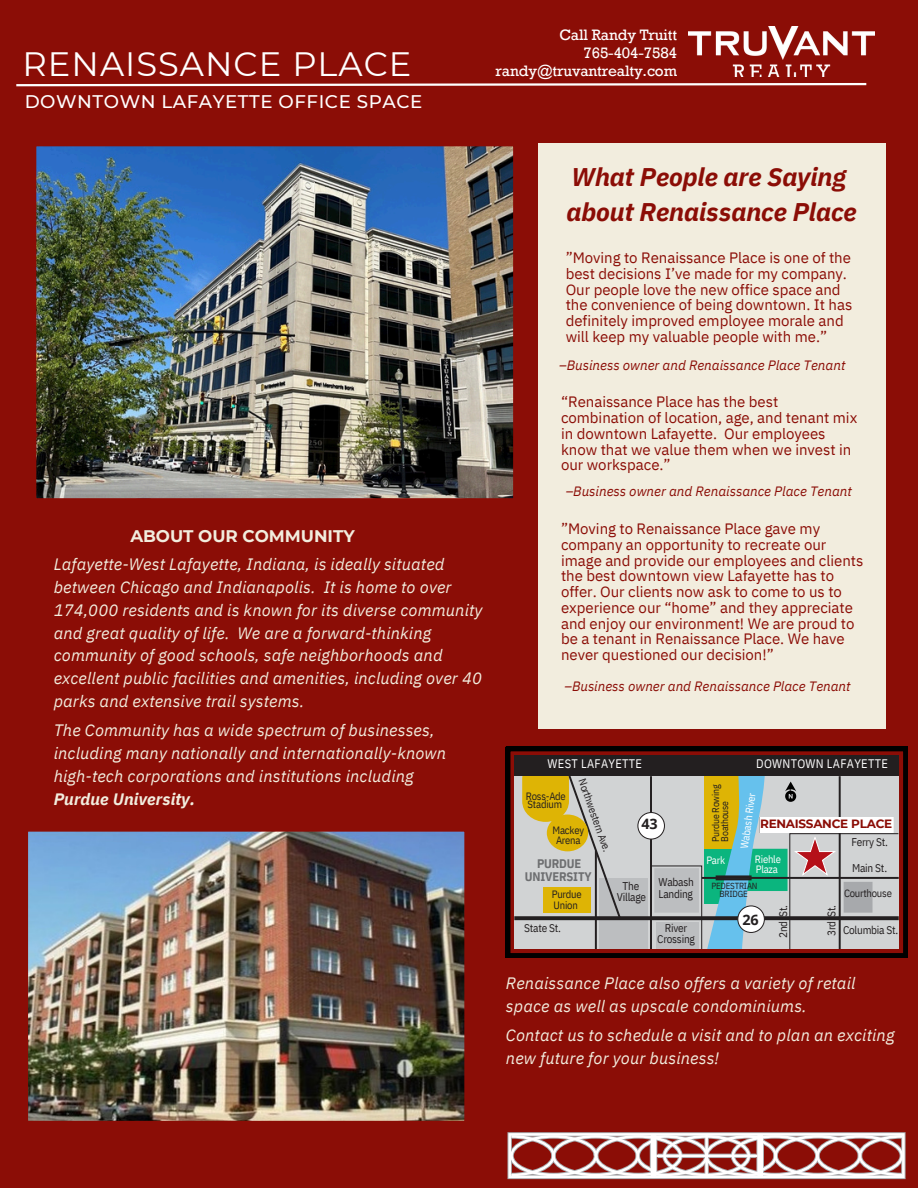
<style>
.page{position:relative;width:918px;height:1188px;background:#8b0d06}
.page>*{position:absolute;margin:0;border:0;box-sizing:border-box;transform-origin:0 0}
.t1{font:33.75px "Montserrat";letter-spacing:.03em;color:#fff}
.t2{font:italic 700 25.5px/34.8px "IBM Plex Sans";letter-spacing:-.005em;color:#8b0d06}
.t3{font:500 18.3px "Montserrat";letter-spacing:.03em;color:#fff}
.t4{font:700 16.8px "Montserrat";letter-spacing:-.005em;color:#f2edde}
.t5{font:italic 16.5px/23px "IBM Plex Sans";letter-spacing:.005em;color:#f2edde}
.t6{font:15.45px/18px "Rockwell Std";letter-spacing:-.01em;color:#fff;text-align:right}
.t7{font:15px/15.8px "IBM Plex Sans";letter-spacing:-.005em;color:#8b0d06}
.t8{font:700 14.4px "Open Sans";color:#231f20}
.t9{font:italic 13.5px "IBM Plex Sans";letter-spacing:-.005em;color:#8b0d06}
.t10{font:12.45px "IBM Plex Sans Cond";letter-spacing:.025em;color:#fff}
.t11{font:700 12.45px/12.5px "IBM Plex Sans Cond";letter-spacing:-.015em;color:#6d6e70;text-align:center}
.t12{font:700 12px "Montserrat";letter-spacing:-.02em;color:#8b0d06}
.t13{font:11.25px "IBM Plex Sans Cond";letter-spacing:-.02em;color:#231f20}
.t14{font:10.65px/7.8px "IBM Plex Sans Cond";letter-spacing:-.02em;color:#231f20}
.t15{font:10.65px/10.6px "IBM Plex Sans Cond";letter-spacing:-.02em;color:#fff}
.t16{font:9.75px "IBM Plex Sans Cond";letter-spacing:-.02em;color:#231f20}
.t17{font:8.85px/7.8px "IBM Plex Sans Cond";letter-spacing:-.02em;color:#231f20;text-align:center}
.s1{font-weight:700}
</style>
<div class="page">
<svg style="left:16px;top:83px;width:851px;height:4px"></svg>
<img style="left:689px;top:26px;width:185px;height:51px">
<div style="left:552px;top:1135px;width:87px;height:41px;border:3px solid #fff;border-radius:50%"></div>
<svg style="left:507px;top:1132px;width:51px;height:48px"></svg>
<div style="left:510px;top:1135px;width:87px;height:41px;border:3px solid #fff;border-radius:50%"></div>
<div style="left:595px;top:1135px;width:87px;height:41px;border:3px solid #fff;border-radius:50%"></div>
<div style="left:774px;top:1135px;width:87px;height:41px;border:3px solid #fff;border-radius:50%"></div>
<svg style="left:855px;top:1132px;width:51px;height:48px"></svg>
<div style="left:816px;top:1135px;width:87px;height:41px;border:3px solid #fff;border-radius:50%"></div>
<div style="left:732px;top:1135px;width:87px;height:41px;border:3px solid #fff;border-radius:50%"></div>
<div style="left:508px;top:1133px;width:397px;height:45px;border:3px solid #fff"></div>
<svg style="left:633px;top:1132px;width:147px;height:48px"></svg>
<svg style="left:506px;top:747px;width:402px;height:210px;background:#8d7b67"></svg>
<svg style="left:650px;top:769px;width:249px;height:183px;background:#abb8b0"></svg>
<div style="left:538px;top:143px;width:347px;height:585px;background:#f2edde"></div>
<img style="left:36px;top:146px;width:478px;height:353px">
<img style="left:28px;top:831px;width:437px;height:290px">
<p class="t1" style="left:23px;top:43px;width:391px">RENAISSANCE PLACE</p>
<h2 class="t3" style="left:25px;top:90px;width:399px">DOWNTOWN LAFAYETTE OFFICE SPACE</h2>
<h5 class="t6" style="left:496px;top:28px;width:183px">Call Randy Truitt<br>765-404-7584 randy@truvantrealty.com</h5>
<p class="t4" style="left:130px;top:526px;width:226px">ABOUT OUR COMMUNITY</p>
<h5 class="t5" style="left:54px;top:552px;width:430px">Lafayette-West Lafayette, Indiana, is ideally situated between Chicago and Indianapolis. It is home to over 174,000 residents and is known for its diverse community and great quality of life. We are a forward-thinking community of good schools, safe neighborhoods and excellent public facilities and amenities, including over 40 parks and extensive trail systems.</h5>
<p class="t5" style="left:54px;top:718px;width:394px">The Community has a wide spectrum of businesses, including many nationally and internationally-known high-tech corporations and institutions including <span class="s1">Purdue University.</span></p>
<p class="t2" style="left:566px;top:159px;width:292px">What People are Saying about Renaissance Place</p>
<p class="t7" style="left:566px;top:250px;width:288px">”Moving to Renaissance Place is one of the best decisions I’ve made for my company.<br>Our people love the new office space and the convenience of being downtown. It has definitely improved employee morale and</p>
<p class="t7" style="left:566px;top:328px;width:263px">will keep my valuable people with me.”</p>
<p class="t9" style="left:559px;top:356px;width:288px">–Business owner and Renaissance Place Tenant</p>
<p class="t7" style="left:561px;top:394px;width:298px">“Renaissance Place has the best combination of location, age, and tenant mix in downtown Lafayette. Our employees know that we value them when we invest in our workspace.”</p>
<p class="t9" style="left:566px;top:482px;width:288px">–Business owner and Renaissance Place Tenant</p>
<p class="t7" style="left:561px;top:521px;width:304px">”Moving to Renaissance Place gave my company an opportunity to recreate our image and provide our employees and clients the best downtown view Lafayette has to offer. Our clients now ask to come to us to experience our “home” and they appreciate and enjoy our environment! We are proud to be a tenant in Renaissance Place. We have never questioned our decision!”</p>
<p class="t9" style="left:564px;top:677px;width:288px">–Business owner and Renaissance Place Tenant</p>
<p class="t10" style="left:548px;top:755px;width:96px">WEST LAFAYETTE</p>
<p class="t10" style="left:756px;top:755px;width:133px">DOWNTOWN LAFAYETTE</p>
<p class="t14" style="left:586px;top:778px;width:78px;rotate:70deg">Northwestern Ave.</p>
<p class="t16" style="left:709px;top:842px;width:59px;rotate:-90deg">Purdue Rowing</p>
<h4 class="t14" style="left:526px;top:792px;width:41px">Ross-Ade<br>Stadium</h4>
<h4 class="t14" style="left:553px;top:826px;width:33px">Mackey</h4>
<p class="t14" style="left:556px;top:836px;width:26px">Arena</p>
<p class="t11" style="left:525px;top:857px;width:68px">PURDUE<br>UNIVERSITY</p>
<p class="t15" style="left:706px;top:855px;width:20px">Park</p>
<p class="t13" style="left:623px;top:878px;width:18px">The</p>
<p class="t13" style="left:617px;top:890px;width:31px">Village</p>
<p class="t15" style="left:739px;top:848px;width:58px;rotate:-82deg">Wabash River</p>
<p class="t16" style="left:718px;top:842px;width:42px;rotate:-90deg">Boathouse</p>
<p class="t8" style="left:642px;top:814px;width:18px">43</p>
<p class="t12" style="left:760px;top:816px;width:134px">RENAISSANCE PLACE</p>
<p class="t13" style="left:851px;top:835px;width:38px">Ferry St.</p>
<p class="t13" style="left:852px;top:860px;width:36px">Main St.</p>
<p class="t15" style="left:755px;top:853px;width:28px">Riehle<br>Plaza</p>
<p class="t13" style="left:659px;top:875px;width:37px">Wabash</p>
<p class="t13" style="left:659px;top:886px;width:36px">Landing</p>
<h6 class="t13" style="left:665px;top:920px;width:24px">River</h6>
<p class="t13" style="left:657px;top:932px;width:39px">Crossing</p>
<p class="t17" style="left:711px;top:882px;width:48px">PEDESTRIAN<br>BRIDGE</p>
<p class="t14" style="left:844px;top:889px;width:49px">Courthouse</p>
<h5 class="t14" style="left:552px;top:890px;width:31px">Purdue</h5>
<p class="t14" style="left:554px;top:901px;width:26px">Union</p>
<h3 class="t13" style="left:524px;top:920px;width:38px">State St.</h3>
<p class="t13" style="left:776px;top:938px;width:35px;rotate:-90deg">2nd St.</p>
<p class="t13" style="left:824px;top:936px;width:33px;rotate:-90deg">3rd St.</p>
<p class="t8" style="left:743px;top:909px;width:18px">26</p>
<p class="t13" style="left:843px;top:922px;width:57px">Columbia St.</p>
<p class="t5" style="left:506px;top:971px;width:351px">Renaissance Place also offers a variety of retail space as well as upscale condominiums.</p>
<h4 class="t5" style="left:506px;top:1023px;width:390px">Contact us to schedule a visit and to plan an exciting new future for your business!</h4>
</div>
